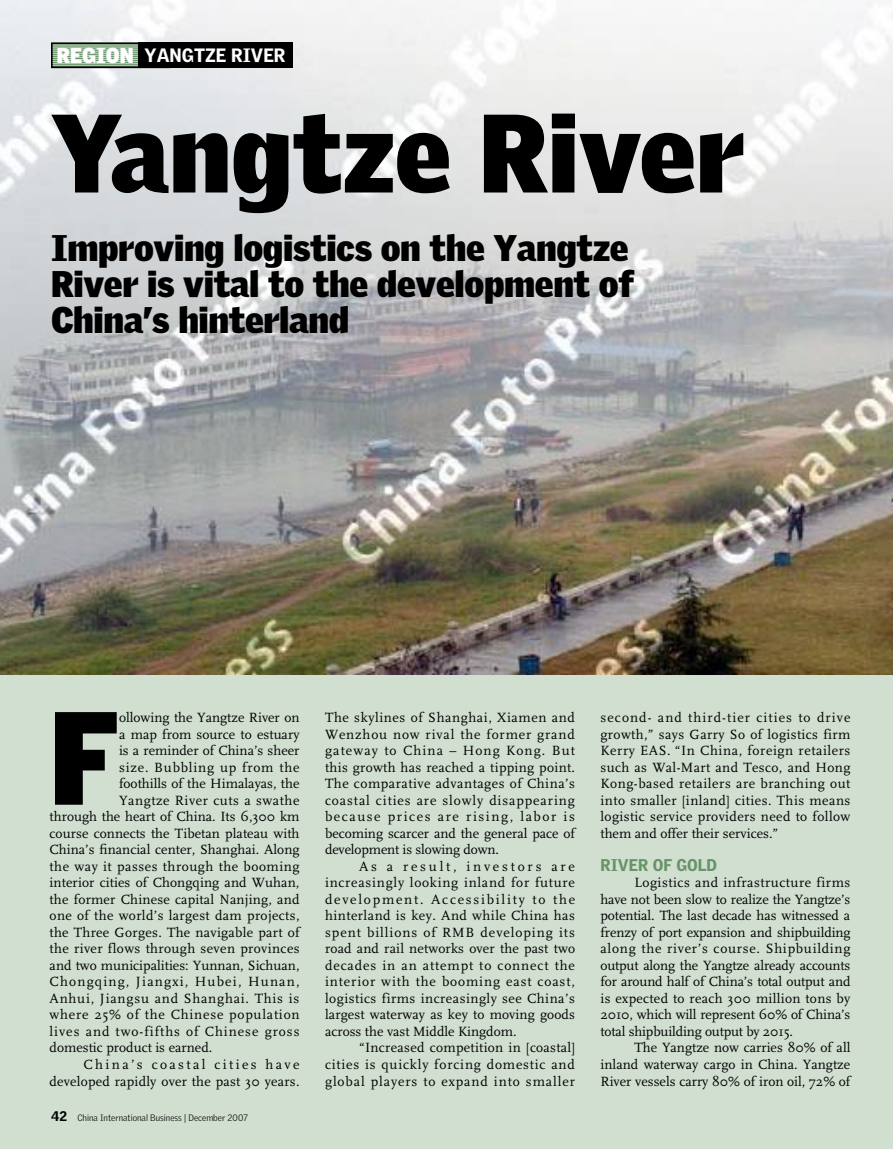
<style>
.page{position:relative;width:893px;height:1149px;background:#fff}
.page>*{position:absolute;margin:0;border:0;box-sizing:border-box;transform-origin:0 0}
.t1{font:900 128.55px "Griffith Gothic";color:#000}
.t2{font:900 108px "Griffith Gothic";color:#000}
.t3{font:900 36px/36px "Griffith Gothic";letter-spacing:-.01em;color:#000}
.t4{font:900 18.75px "Griffith Gothic";color:#fff}
.t5{font:900 16.5px "Griffith Gothic";color:#669467}
.t6{font:13.95px/16.5px "Scala";letter-spacing:.005em;color:#000;text-align:justify}
.t7{font:13.95px "Scala";letter-spacing:.055em;color:#000}
.t8{font:13.95px "Scala";letter-spacing:.025em;color:#000}
.t9{font:13.95px "Scala";letter-spacing:.04em;color:#000}
.t10{font:13.95px "Scala";letter-spacing:.07em;color:#000}
.t11{font:13.95px "Scala";letter-spacing:.085em;color:#000}
.t12{font:13.95px "Scala";letter-spacing:.17em;color:#000}
.t13{font:300 9px "Griffith Gothic";color:#000}
.s1{font-size:21px}
.s2{font-weight:900;font-size:13.5px}
</style>
<div class="page">
<div style="left:0;top:0;width:893px;height:1148px;background:#d1dfd1"></div>
<img style="left:0;top:0;width:893px;height:674px">
<svg style="left:54px;top:46px;width:84px;height:19px"></svg>
<hr style="left:51px;top:47px;width:119px;height:1px;background:#c2d4c2">
<hr style="left:51px;top:49px;width:119px;height:1px;background:#c2d4c2">
<hr style="left:51px;top:51px;width:119px;height:1px;background:#c2d4c2">
<hr style="left:51px;top:53px;width:119px;height:1px;background:#c2d4c2">
<hr style="left:51px;top:55px;width:119px;height:1px;background:#c2d4c2">
<hr style="left:51px;top:57px;width:119px;height:1px;background:#c2d4c2">
<hr style="left:51px;top:59px;width:119px;height:1px;background:#c2d4c2">
<hr style="left:51px;top:61px;width:119px;height:1px;background:#c2d4c2">
<hr style="left:51px;top:63px;width:119px;height:1px;background:#c2d4c2">
<div style="left:51px;top:43px;width:119px;height:25px;border:2px solid #000"></div>
<div style="left:138px;top:43px;width:154px;height:25px;background:#000"></div>
<h3 class="t4" style="left:57px;top:44px;width:226px"><span class="s1">REGION</span> YAN GTZE RIVER</h3>
<h3 class="t4" style="left:145px;top:44px;width:63px">SANYA</h3>
<h2 class="t2" style="left:51px;top:88px;width:695px">Yangtze River</h2>
<h3 class="t3" style="left:51px;top:229px;width:584px">Improving logistics on the Yangtze<br>River is vital to the development of<br>China’s hinterland</h3>
<h1 class="t1" style="left:50px;top:679px;width:71px">F</h1>
<p class="t6" style="left:119px;top:709px;width:182px">ollowing the Yangtze River on</p>
<p class="t6" style="left:119px;top:726px;width:182px">a map from source to estuary</p>
<p class="t6" style="left:119px;top:742px;width:182px">is a reminder of China’s sheer</p>
<p class="t7" style="left:119px;top:759px;width:182px">size. Bubbling up from the</p>
<p class="t6" style="left:119px;top:775px;width:182px">foothills of the Himalayas, the</p>
<p class="t9" style="left:119px;top:792px;width:182px">Yangtze River cuts a swathe</p>
<p class="t6" style="left:50px;top:808px;width:251px">through the heart of China. Its 6,300 km</p>
<p class="t6" style="left:50px;top:825px;width:251px">course connects the Tibetan plateau with</p>
<p class="t6" style="left:50px;top:841px;width:251px">China’s financial center, Shanghai. Along</p>
<p class="t9" style="left:50px;top:858px;width:251px">the way it passes through the booming</p>
<p class="t6" style="left:50px;top:874px;width:251px">interior cities of Chongqing and Wuhan,</p>
<p class="t6" style="left:50px;top:891px;width:251px">the former Chinese capital Nanjing, and</p>
<p class="t8" style="left:50px;top:907px;width:251px">one of the world’s largest dam projects,</p>
<p class="t6" style="left:50px;top:924px;width:252px">the Three Gorges. The navigable part of</p>
<p class="t8" style="left:50px;top:940px;width:252px">the river flows through seven provinces</p>
<p class="t6" style="left:50px;top:957px;width:251px">and two municipalities: Yunnan, Sichuan,</p>
<p class="t11" style="left:50px;top:973px;width:251px">Chongqing, Jiangxi, Hubei, Hunan,</p>
<p class="t7" style="left:50px;top:990px;width:251px">Anhui, Jiangsu and Shanghai. This is</p>
<p class="t7" style="left:50px;top:1006px;width:251px">where 25% of the Chinese population</p>
<p class="t10" style="left:50px;top:1023px;width:252px">lives and two-fifths of Chinese gross</p>
<p class="t6" style="left:50px;top:1039px;width:164px">domestic product is earned.</p>
<p class="t12" style="left:84px;top:1056px;width:217px">China’s coastal cities have</p>
<p class="t6" style="left:50px;top:1072px;width:251px">developed rapidly over the past 30 years.</p>
<p class="t13" style="left:51px;top:1112px;width:198px"><span class="s2">42</span> China International Business | December 2007</p>
<p class="t6" style="left:325px;top:709px;width:251px">The skylines of Shanghai, Xiamen and Wenzhou now rival the former grand gateway to China – Hong Kong. But this growth has reached a tipping point.<br>The comparative advantages of China’s coastal cities are slowly disappearing because prices are rising, labor is becoming scarcer and the general pace of development is slowing down.</p>
<p class="t6" style="left:325px;top:858px;width:252px;text-indent:34px">As a result, investors are increasingly looking inland for future development. Accessibility to the hinterland is key. And while China has spent billions of RMB developing its road and rail networks over the past two decades in an attempt to connect the interior with the booming east coast, logistics firms increasingly see China’s largest waterway as key to moving goods across the vast Middle Kingdom.</p>
<p class="t6" style="left:325px;top:1039px;width:252px;text-indent:34px">“Increased competition in [coastal] cities is quickly forcing domestic and global players to expand into smaller</p>
<p class="t6" style="left:600px;top:709px;width:251px">second- and third-tier cities to drive growth,” says Garry So of logistics firm Kerry EAS. “In China, foreign retailers such as Wal-Mart and Tesco, and Hong Kong-based retailers are branching out into smaller [inland] cities. This means logistic service providers need to follow them and offer their services.”</p>
<p class="t5" style="left:600px;top:854px;width:118px">RIVER OF GOLD</p>
<p class="t6" style="left:600px;top:874px;width:252px;text-indent:34px">Logistics and infrastructure firms have not been slow to realize the Yangtze’s potential. The last decade has witnessed a frenzy of port expansion and shipbuilding along the river’s course. Shipbuilding output along the Yangtze already accounts for around half of China’s total output and is expected to reach 300 million tons by 2010, which will represent 60% of China’s total shipbuilding output by 2015.</p>
<p class="t6" style="left:600px;top:1039px;width:251px;text-indent:34px">The Yangtze now carries 80% of all inland waterway cargo in China. Yangtze River vessels carry 80% of iron oil, 72% of</p>
</div>
